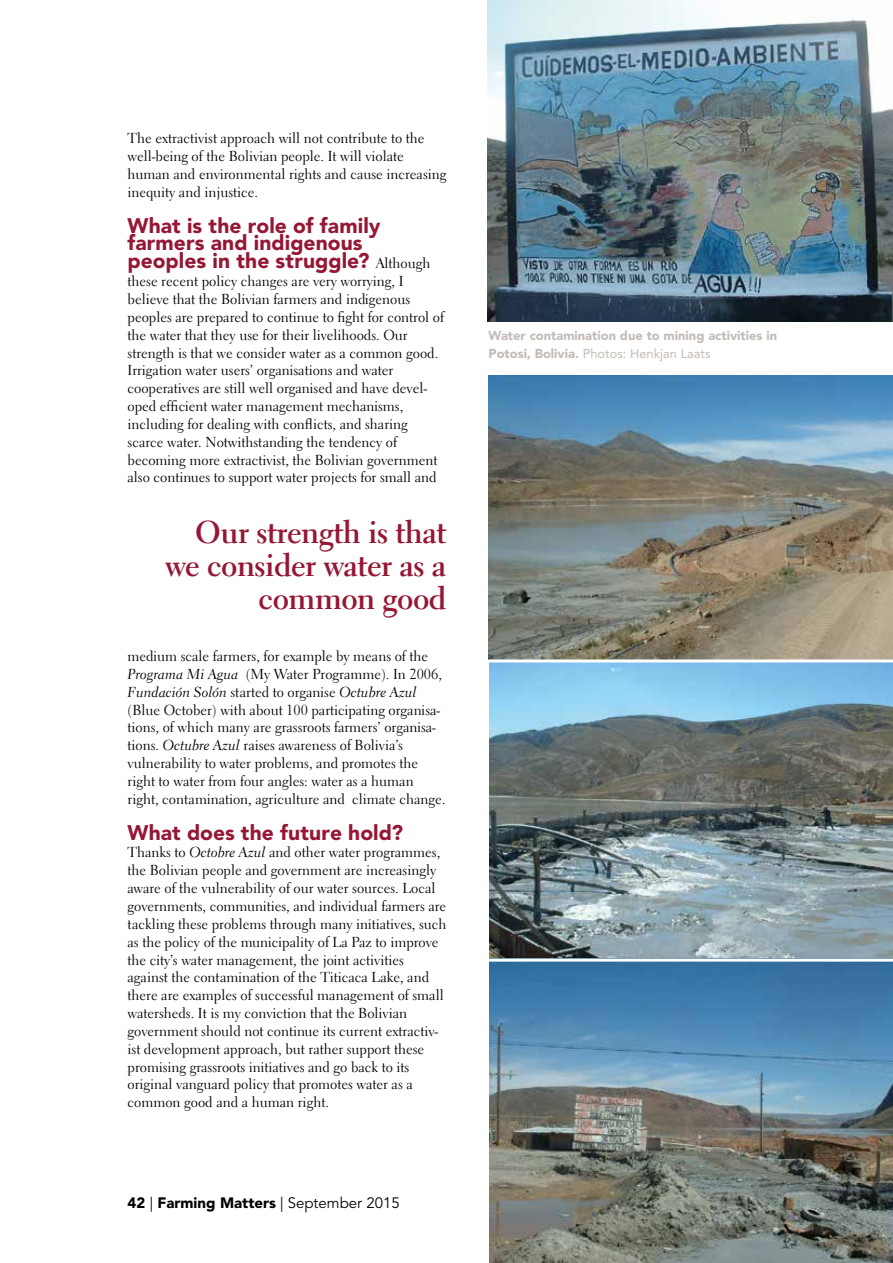
<style>
.page{position:relative;width:893px;height:1263px;background:#fff}
.page>*{position:absolute;margin:0;border:0;box-sizing:border-box;transform-origin:0 0}
.t1{font:700 31.5px/33px "Electra LT Std";letter-spacing:-.015em;color:#951734;text-align:right}
.t2{font:900 21px/17.9px "Avenir LT Std";letter-spacing:.005em;color:#951734}
.t3{font:900 15px "Avenir LT Std";color:#000}
.t4{font:14.4px/17.9px "Electra LT Std";color:#000}
.t5{font:14.4px "Electra LT Std Cursive";color:#000}
.t6{font:900 12.9px/17.9px "Avenir LT Std";color:#c3bbb6}
.s1{font-family:"Electra LT Std";font-weight:400;font-size:14.4px;color:#000}
.s2{font-family:"Electra LT Std Cursive"}
.s3{font-family:"Electra LT Std"}
.s4{font-weight:400}
</style>
<div class="page">
<img style="left:489px;top:662px;width:404px;height:297px">
<img style="left:489px;top:962px;width:404px;height:301px">
<img style="left:489px;top:375px;width:404px;height:284px">
<img style="left:488px;top:0;width:405px;height:322px">
<p class="t4" style="left:128px;top:129px;width:320px">The extractivist approach will not contribute to the well-being of the Bolivian people. It will violate human and environmental rights and cause increasing inequity and injustice.</p>
<h2 class="t2" style="left:128px;top:216px;width:304px">What is the role of family farmers and indigenous peoples in the struggle? <span class="s1">Although</span></h2>
<p class="t4" style="left:128px;top:272px;width:318px">these recent policy changes are very worrying, I believe that the Bolivian farmers and indigenous peoples are prepared to continue to fight for control of the water that they use for their livelihoods. Our strength is that we consider water as a common good.<br>Irrigation water users’ organisations and water cooperatives are still well organised and have devel&shy;oped efficient water management mechanisms, including for dealing with conflicts, and sharing scarce water. Notwithstanding the tendency of becoming more extractivist, the Bolivian government also continues to support water projects for small and</p>
<h1 class="t1" style="left:165px;top:515px;width:283px">Our strength is that we consider water as a common good</h1>
<p class="t4" style="left:128px;top:647px;width:316px">medium scale farmers, for example by means of the<br><span class="s2">Programa Mi Agua</span> (My Water Programme). In 2006,</p>
<p class="t5" style="left:128px;top:683px;width:290px">Fundación Solón <span class="s3">started to organise</span> Octubre Azul</p>
<p class="t4" style="left:128px;top:701px;width:319px">(Blue October) with about 100 participating organisa&shy;tions, of which many are grassroots farmers’ organisa&shy;tions. <span class="s2">Octubre Azul</span> raises awareness of Bolivia’s vulnerability to water problems, and promotes the right to water from four angles: water as a human right, contamination, agriculture and climate change.</p>
<h2 class="t2" style="left:128px;top:823px;width:277px">What does the future hold?</h2>
<p class="t4" style="left:128px;top:843px;width:320px">Thanks to <span class="s2">Octobre Azul</span> and other water programmes, the Bolivian people and government are increasingly aware of the vulnerability of our water sources. Local governments, communities, and individual farmers are tackling these problems through many initiatives, such as the policy of the municipality of La Paz to improve the city’s water management, the joint activities against the contamination of the Titicaca Lake, and there are examples of successful management of small watersheds. It is my conviction that the Bolivian government should not continue its current extractiv&shy;ist development approach, but rather support these promising grassroots initiatives and go back to its original vanguard policy that promotes water as a common good and a human right.</p>
<p class="t3" style="left:128px;top:1193px;width:274px">42 <span class="s4">|</span> Farming Matters <span class="s4">| September 2015</span></p>
<p class="t6" style="left:489px;top:326px;width:290px">Water contamination due to mining activities in<br>Potosi, Bolivia. <span class="s4">Photos: Henkjan Laats</span></p>
</div>
